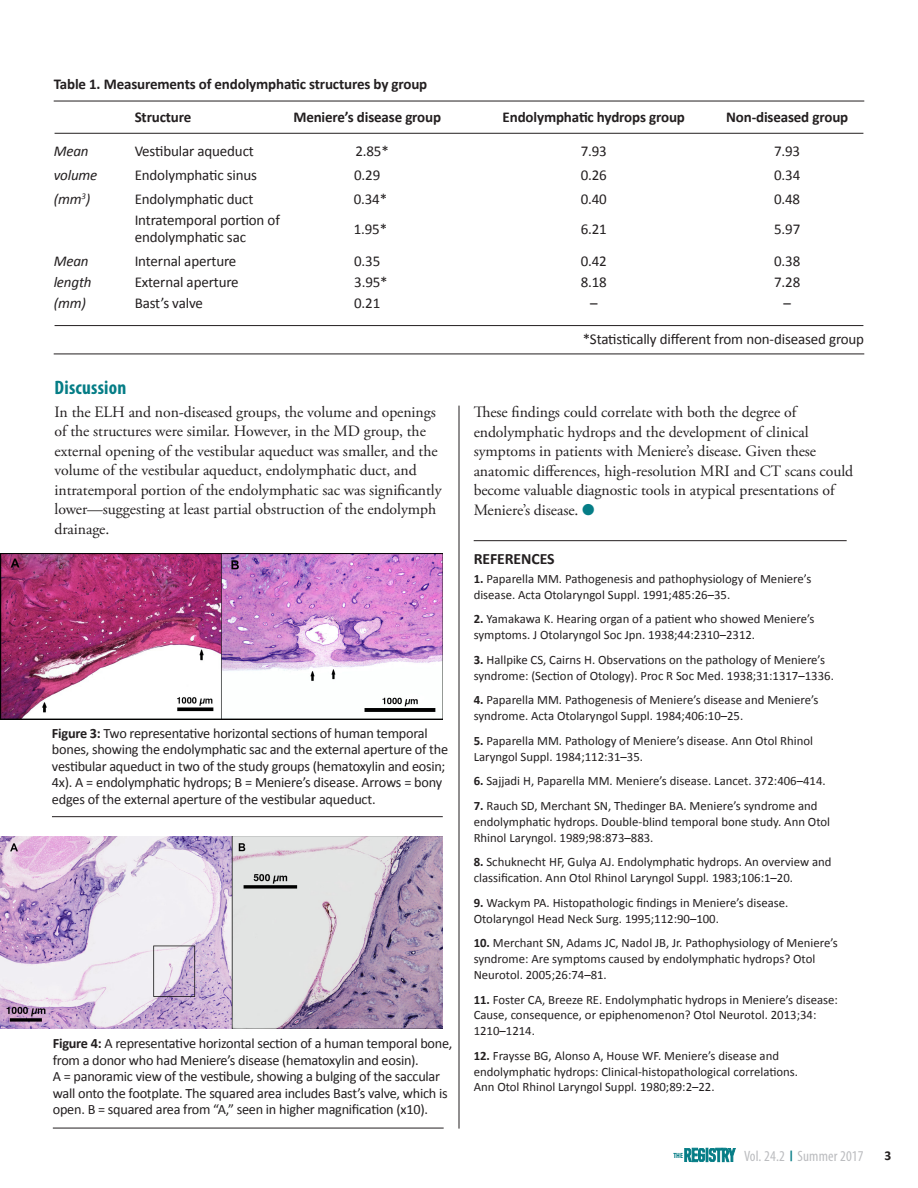
<style>
.page{position:relative;width:918px;height:1188px;background:#fff}
.page>*{position:absolute;margin:0;border:0;box-sizing:border-box;transform-origin:0 0}
.Subheads{font:700 condensed 19.5px "Myriad Pro";letter-spacing:.01em;color:#057d86}
.Text_with_space{font:15.75px/19.5px "Adobe Garamond Pro";letter-spacing:-.005em;color:#231f20}
.By_line{font:700 15.75px "Calibri";letter-spacing:-.005em;color:#231f20}
.Calibri_9_5_pt__Capt{font:15px/16.5px "Calibri";letter-spacing:-.01em;color:#231f20}
.Calibri_9_5_pt__Capt-2{font:700 15px "Calibri";letter-spacing:-.01em;color:#231f20}
.Calibri_9_5_pt__Capt-3{font:italic 15px "Calibri";letter-spacing:-.01em;color:#231f20}
.t1{font:condensed 15px "Myriad Pro";letter-spacing:.01em;color:#bcbdc0}
.Calibri_9_5_pt__Capt-4{font:14.25px/16.5px "Calibri";letter-spacing:-.02em;color:#231f20}
.t2{font:700 13.5px "Calibri";color:#231f20}
.Bibliography_small_t{font:12.75px/15.8px "Calibri";color:#231f20}
.t3{font:700 condensed 7.5px "Myriad Pro";color:#057d86}
.s1{color:#057d86}
.s2{font-weight:700}
.s3{font-family:"Calibri";font-weight:700;font-stretch:normal;font-size:12px;color:#057d86}
</style>
<div class="page">
<svg style="left:684px;top:1148px;width:52px;height:14px"></svg>
<svg style="left:685px;top:1148px;width:50px;height:14px"></svg>
<hr style="left:459px;top:406px;width:1px;height:723px;background:#231f20">
<hr style="left:54px;top:101px;width:810px;height:1px;background:#231f20">
<hr style="left:55px;top:133px;width:808px;height:1px;background:#231f20">
<hr style="left:55px;top:325px;width:808px;height:1px;background:#231f20">
<hr style="left:54px;top:354px;width:810px;height:1px;background:#231f20">
<img style="left:0;top:553px;width:443px;height:167px">
<hr style="left:52px;top:816px;width:391px;height:1px;background:#231f20">
<img style="left:0;top:837px;width:443px;height:191px">
<hr style="left:53px;top:1128px;width:391px;height:1px;background:#231f20">
<hr style="left:474px;top:540px;width:373px;height:1px;background:#231f20">
<p class="Calibri_9_5_pt__Capt-2" style="left:54px;top:74px;width:375px">Table 1. Measurements of endolymphatic structures by group</p>
<p class="Calibri_9_5_pt__Capt-2" style="left:135px;top:107px;width:58px">Structure</p>
<p class="Calibri_9_5_pt__Capt-2" style="left:293px;top:107px;width:149px">Meniere’s disease group</p>
<p class="Calibri_9_5_pt__Capt-2" style="left:503px;top:107px;width:184px">Endolymphatic hydrops group</p>
<p class="Calibri_9_5_pt__Capt-2" style="left:726px;top:107px;width:124px">Non-diseased group</p>
<p class="Calibri_9_5_pt__Capt-3" style="left:54px;top:141px;width:36px">Mean</p>
<p class="Calibri_9_5_pt__Capt" style="left:135px;top:143px;width:121px">Vestibular aqueduct</p>
<p class="Calibri_9_5_pt__Capt" style="left:355px;top:143px;width:35px">2.85*</p>
<p class="Calibri_9_5_pt__Capt" style="left:581px;top:143px;width:28px">7.93</p>
<p class="Calibri_9_5_pt__Capt" style="left:774px;top:143px;width:28px">7.93</p>
<p class="Calibri_9_5_pt__Capt-3" style="left:54px;top:165px;width:45px">volume</p>
<p class="Calibri_9_5_pt__Capt" style="left:135px;top:167px;width:124px">Endolymphatic sinus</p>
<p class="Calibri_9_5_pt__Capt" style="left:354px;top:167px;width:28px">0.29</p>
<p class="Calibri_9_5_pt__Capt" style="left:581px;top:167px;width:28px">0.26</p>
<p class="Calibri_9_5_pt__Capt" style="left:774px;top:167px;width:28px">0.34</p>
<p class="Calibri_9_5_pt__Capt-3" style="left:54px;top:189px;width:38px">(mm<sup>3</sup>)</p>
<p class="Calibri_9_5_pt__Capt" style="left:135px;top:191px;width:120px">Endolymphatic duct</p>
<p class="Calibri_9_5_pt__Capt" style="left:354px;top:191px;width:35px">0.34*</p>
<p class="Calibri_9_5_pt__Capt" style="left:581px;top:191px;width:28px">0.40</p>
<p class="Calibri_9_5_pt__Capt" style="left:774px;top:191px;width:28px">0.48</p>
<p class="Calibri_9_5_pt__Capt" style="left:135px;top:212px;width:147px">Intratemporal portion of endolymphatic sac</p>
<p class="Calibri_9_5_pt__Capt" style="left:354px;top:221px;width:35px">1.95*</p>
<p class="Calibri_9_5_pt__Capt" style="left:581px;top:221px;width:28px">6.21</p>
<p class="Calibri_9_5_pt__Capt" style="left:774px;top:221px;width:28px">5.97</p>
<p class="Calibri_9_5_pt__Capt-3" style="left:54px;top:250px;width:36px">Mean</p>
<p class="Calibri_9_5_pt__Capt" style="left:135px;top:252px;width:103px">Internal aperture</p>
<p class="Calibri_9_5_pt__Capt" style="left:354px;top:252px;width:28px">0.35</p>
<p class="Calibri_9_5_pt__Capt" style="left:581px;top:252px;width:28px">0.42</p>
<p class="Calibri_9_5_pt__Capt" style="left:774px;top:252px;width:28px">0.38</p>
<p class="Calibri_9_5_pt__Capt-3" style="left:54px;top:271px;width:40px">length</p>
<p class="Calibri_9_5_pt__Capt" style="left:135px;top:273px;width:106px">External aperture</p>
<p class="Calibri_9_5_pt__Capt" style="left:354px;top:273px;width:35px">3.95*</p>
<p class="Calibri_9_5_pt__Capt" style="left:581px;top:273px;width:28px">8.18</p>
<p class="Calibri_9_5_pt__Capt" style="left:774px;top:273px;width:28px">7.28</p>
<p class="Calibri_9_5_pt__Capt-3" style="left:54px;top:292px;width:34px">(mm)</p>
<p class="Calibri_9_5_pt__Capt" style="left:135px;top:294px;width:70px">Bast’s valve</p>
<p class="Calibri_9_5_pt__Capt" style="left:354px;top:294px;width:28px">0.21</p>
<p class="Calibri_9_5_pt__Capt" style="left:590px;top:294px;width:9px">–</p>
<p class="Calibri_9_5_pt__Capt" style="left:783px;top:294px;width:9px">–</p>
<p class="Calibri_9_5_pt__Capt" style="left:583px;top:330px;width:283px">*Statistically different from non-diseased group</p>
<p class="Subheads" style="left:55px;top:375px;width:73px">Discussion</p>
<p class="Text_with_space" style="left:55px;top:402px;width:389px">In the ELH and non-diseased groups, the volume and openings of the structures were similar. However, in the MD group, the external opening of the vestibular aqueduct was smaller, and the volume of the vestibular aqueduct, endolymphatic duct, and intratemporal portion of the endolymphatic sac was significantly lower—suggesting at least partial obstruction of the endolymph drainage.</p>
<p class="Text_with_space" style="left:474px;top:403px;width:381px">These findings could correlate with both the degree of endolymphatic hydrops and the development of clinical symptoms in patients with Meniere’s disease. Given these anatomic differences, high-resolution MRI and CT scans could become valuable diagnostic tools in atypical presentations of Meniere’s disease. <span class="s1">●</span></p>
<p class="By_line" style="left:474px;top:549px;width:83px">REFERENCES</p>
<p class="Bibliography_small_t" style="left:474px;top:571px;width:339px"><span class="s2">1.</span> Paparella MM. Pathogenesis and pathophysiology of Meniere’s disease. Acta Otolaryngol Suppl. 1991;485:26–35.</p>
<p class="Bibliography_small_t" style="left:474px;top:611px;width:342px"><span class="s2">2.</span> Yamakawa K. Hearing organ of a patient who showed Meniere’s symptoms. J Otolaryngol Soc Jpn. 1938;44:2310–2312.</p>
<p class="Bibliography_small_t" style="left:474px;top:652px;width:362px"><span class="s2">3.</span> Hallpike CS, Cairns H. Observations on the pathology of Meniere’s syndrome: (Section of Otology). Proc R Soc Med. 1938;31:1317–1336.</p>
<p class="Bibliography_small_t" style="left:474px;top:692px;width:346px"><span class="s2">4.</span> Paparella MM. Pathogenesis of Meniere’s disease and Meniere’s syndrome. Acta Otolaryngol Suppl. 1984;406:10–25.</p>
<p class="Bibliography_small_t" style="left:474px;top:733px;width:341px"><span class="s2">5.</span> Paparella MM. Pathology of Meniere’s disease. Ann Otol Rhinol<br>Laryngol Suppl. 1984;112:31–35.</p>
<p class="Bibliography_small_t" style="left:474px;top:773px;width:353px"><span class="s2">6.</span> Sajjadi H, Paparella MM. Meniere’s disease. Lancet. 372:406–414.</p>
<p class="Bibliography_small_t" style="left:474px;top:798px;width:358px"><span class="s2">7.</span> Rauch SD, Merchant SN, Thedinger BA. Meniere’s syndrome and endolymphatic hydrops. Double-blind temporal bone study. Ann Otol<br>Rhinol Laryngol. 1989;98:873–883.</p>
<p class="Bibliography_small_t" style="left:474px;top:854px;width:359px"><span class="s2">8.</span> Schuknecht HF, Gulya AJ. Endolymphatic hydrops. An overview and classification. Ann Otol Rhinol Laryngol Suppl. 1983;106:1–20.</p>
<p class="Bibliography_small_t" style="left:474px;top:895px;width:316px"><span class="s2">9.</span> Wackym PA. Histopathologic findings in Meniere’s disease.<br>Otolaryngol Head Neck Surg. 1995;112:90–100.</p>
<p class="Bibliography_small_t" style="left:474px;top:935px;width:366px"><span class="s2">10.</span> Merchant SN, Adams JC, Nadol JB, Jr. Pathophysiology of Meniere’s syndrome: Are symptoms caused by endolymphatic hydrops? Otol<br>Neurotol. 2005;26:74–81.</p>
<p class="Bibliography_small_t" style="left:474px;top:991px;width:366px"><span class="s2">11.</span> Foster CA, Breeze RE. Endolymphatic hydrops in Meniere’s disease:<br>Cause, consequence, or epiphenomenon? Otol Neurotol. 2013;34:<br>1210–1214.</p>
<p class="Bibliography_small_t" style="left:474px;top:1048px;width:326px"><span class="s2">12.</span> Fraysse BG, Alonso A, House WF. Meniere’s disease and endolymphatic hydrops: Clinical-histopathological correlations.<br>Ann Otol Rhinol Laryngol Suppl. 1980;89:2–22.</p>
<p class="Calibri_9_5_pt__Capt-4" style="left:52px;top:725px;width:398px"><span class="s2">Figure 3:</span> Two representative horizontal sections of human temporal bones, showing the endolymphatic sac and the external aperture of the vestibular aqueduct in two of the study groups (hematoxylin and eosin; 4x). A = endolymphatic hydrops; B = Meniere’s disease. Arrows = bony edges of the external aperture of the vestibular aqueduct.</p>
<p class="Calibri_9_5_pt__Capt-4" style="left:53px;top:1035px;width:401px"><span class="s2">Figure 4:</span> A representative horizontal section of a human temporal bone, from a donor who had Meniere’s disease (hematoxylin and eosin).<br>A = panoramic view of the vestibule, showing a bulging of the saccular wall onto the footplate. The squared area includes Bast’s valve, which is open. B = squared area from “A,” seen in higher magnification (x10).</p>
<p class="t1" style="left:744px;top:1147px;width:121px">Vol. 24.2 <span class="s3">|</span> Summer 2017</p>
<p class="t3" style="left:673px;top:1151px;width:11px">THE</p>
<p class="t2" style="left:885px;top:1147px;width:8px">3</p>
</div>
